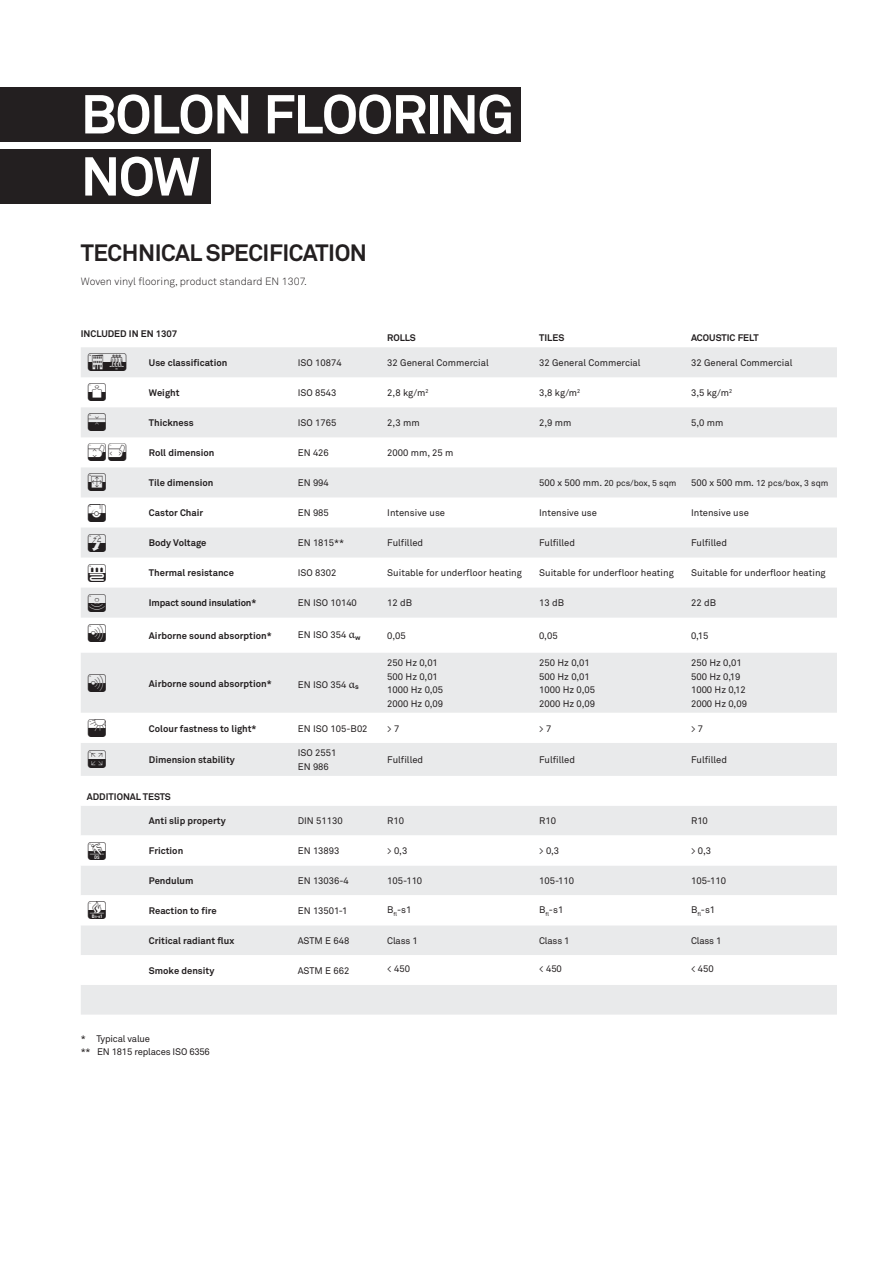
<style>
.page{position:relative;width:893px;height:1263px;background:#fff}
.page>*{position:absolute;margin:0;border:0;box-sizing:border-box;transform-origin:0 0}
.Body_Copy_Style{font:700 54px "Akkurat";letter-spacing:-.03em;color:#fff}
.t1{font:700 23.4px "Akkurat";letter-spacing:-.02em;color:#231f20}
.t2{font:300 10.5px "Akkurat";color:#231f20}
.t3{font:9.45px/13.5px "Akkurat";color:#231f20}
.t4{font:700 9.45px "Akkurat";color:#231f20}
.t5{font:9.45px "Akkurat";letter-spacing:-.02em;color:#231f20}
.t6{font:700 9.45px "Akkurat";letter-spacing:-.02em;color:#231f20}
.t7{font:8.7px "Akkurat";color:#231f20}
.s1{font-size:9.45px}
.s2{font-family:"Minion Pro";font-size:12px}
</style>
<div class="page">
<div style="left:0;top:149px;width:210px;height:55px;background:#231f20"></div>
<div style="left:0;top:87px;width:521px;height:55px;background:#231f20"></div>
<svg style="left:81px;top:347px;width:756px;height:667px;fill:#e9eaeb"></svg>
<svg style="left:81px;top:713px;width:756px;height:272px"></svg>
<svg style="left:88px;top:353px;width:38px;height:18px"></svg>
<svg style="left:88px;top:383px;width:18px;height:18px"></svg>
<svg style="left:88px;top:413px;width:18px;height:18px"></svg>
<svg style="left:88px;top:443px;width:38px;height:18px"></svg>
<svg style="left:88px;top:473px;width:18px;height:18px"></svg>
<svg style="left:88px;top:503px;width:18px;height:18px"></svg>
<svg style="left:88px;top:533px;width:18px;height:18px"></svg>
<svg style="left:88px;top:564px;width:18px;height:18px"></svg>
<svg style="left:88px;top:719px;width:18px;height:18px"></svg>
<svg style="left:88px;top:750px;width:18px;height:18px"></svg>
<svg style="left:88px;top:841px;width:18px;height:18px"></svg>
<svg style="left:88px;top:901px;width:18px;height:18px"></svg>
<svg style="left:88px;top:594px;width:18px;height:18px"></svg>
<svg style="left:88px;top:624px;width:18px;height:18px"></svg>
<svg style="left:88px;top:674px;width:18px;height:18px"></svg>
<p class="Body_Copy_Style" style="left:81px;top:81px;width:435px">BOLON FLOORING</p>
<p class="Body_Copy_Style" style="left:81px;top:143px;width:121px">NOW</p>
<p class="t1" style="left:81px;top:238px;width:288px">TECHNICAL SPECIFICATION</p>
<p class="t2" style="left:81px;top:275px;width:228px">Woven vinyl flooring, product standard EN 1307.</p>
<p class="t4" style="left:81px;top:328px;width:98px">INCLUDED IN EN 1307</p>
<p class="t4" style="left:387px;top:332px;width:30px">ROLLS</p>
<p class="t4" style="left:539px;top:332px;width:27px">TILES</p>
<p class="t4" style="left:691px;top:332px;width:69px">ACOUSTIC FELT</p>
<p class="t4" style="left:149px;top:357px;width:80px">Use classification</p>
<p class="t3" style="left:298px;top:356px;width:45px">ISO 10874</p>
<p class="t3" style="left:387px;top:356px;width:103px">32 General Commercial</p>
<p class="t3" style="left:539px;top:356px;width:103px">32 General Commercial</p>
<p class="t3" style="left:691px;top:356px;width:103px">32 General Commercial</p>
<p class="t4" style="left:149px;top:387px;width:32px">Weight</p>
<p class="t3" style="left:298px;top:386px;width:40px">ISO 8543</p>
<p class="t3" style="left:387px;top:386px;width:43px">2,8 kg/m<sup>2</sup></p>
<p class="t3" style="left:539px;top:386px;width:43px">3,8 kg/m<sup>2</sup></p>
<p class="t3" style="left:691px;top:386px;width:43px">3,5 kg/m<sup>2</sup></p>
<p class="t4" style="left:149px;top:417px;width:46px">Thickness</p>
<p class="t3" style="left:298px;top:416px;width:40px">ISO 1765</p>
<p class="t3" style="left:387px;top:416px;width:34px">2,3 mm</p>
<p class="t3" style="left:539px;top:416px;width:34px">2,9 mm</p>
<p class="t3" style="left:691px;top:416px;width:34px">5,0 mm</p>
<p class="t4" style="left:149px;top:447px;width:67px">Roll dimension</p>
<p class="t3" style="left:298px;top:446px;width:33px">EN 426</p>
<p class="t3" style="left:387px;top:446px;width:68px">2000 mm, 25 m</p>
<p class="t4" style="left:149px;top:477px;width:66px">Tile dimension</p>
<p class="t3" style="left:298px;top:476px;width:33px">EN 994</p>
<p class="t7" style="left:539px;top:478px;width:139px"><span class="s1">500 x 500 mm.</span> 20 pcs/box, 5 sqm</p>
<p class="t7" style="left:691px;top:478px;width:139px"><span class="s1">500 x 500 mm.</span> 12 pcs/box, 3 sqm</p>
<p class="t4" style="left:149px;top:507px;width:56px">Castor Chair</p>
<p class="t3" style="left:298px;top:506px;width:33px">EN 985</p>
<p class="t3" style="left:387px;top:506px;width:59px">Intensive use</p>
<p class="t3" style="left:539px;top:506px;width:59px">Intensive use</p>
<p class="t3" style="left:691px;top:506px;width:59px">Intensive use</p>
<p class="t4" style="left:149px;top:537px;width:59px">Body Voltage</p>
<p class="t3" style="left:298px;top:536px;width:48px">EN 1815**</p>
<p class="t3" style="left:387px;top:536px;width:37px">Fulfilled</p>
<p class="t3" style="left:539px;top:536px;width:37px">Fulfilled</p>
<p class="t3" style="left:691px;top:536px;width:37px">Fulfilled</p>
<p class="t4" style="left:149px;top:567px;width:86px">Thermal resistance</p>
<p class="t3" style="left:298px;top:566px;width:40px">ISO 8302</p>
<p class="t3" style="left:387px;top:566px;width:136px">Suitable for underfloor heating</p>
<p class="t3" style="left:539px;top:566px;width:136px">Suitable for underfloor heating</p>
<p class="t3" style="left:691px;top:566px;width:136px">Suitable for underfloor heating</p>
<p class="t6" style="left:149px;top:597px;width:109px">Impact sound insulation*</p>
<p class="t3" style="left:298px;top:596px;width:61px">EN ISO 10140</p>
<p class="t3" style="left:387px;top:596px;width:26px">12 dB</p>
<p class="t3" style="left:539px;top:596px;width:26px">13 dB</p>
<p class="t3" style="left:691px;top:596px;width:26px">22 dB</p>
<p class="t4" style="left:149px;top:630px;width:124px">Airborne sound absorption*</p>
<p class="t3" style="left:298px;top:627px;width:64px">EN ISO 354 <span class="s2">α</span><sub>w</sub></p>
<p class="t3" style="left:387px;top:629px;width:20px">0,05</p>
<p class="t3" style="left:539px;top:629px;width:20px">0,05</p>
<p class="t3" style="left:691px;top:629px;width:19px">0,15</p>
<p class="t4" style="left:149px;top:677px;width:124px">Airborne sound absorption*</p>
<p class="t3" style="left:298px;top:677px;width:62px">EN ISO 354 <span class="s2">α</span><sub>s</sub></p>
<p class="t3" style="left:387px;top:656px;width:57px">250 Hz 0,01<br>500 Hz 0,01<br>1000 Hz 0,05<br>2000 Hz 0,09</p>
<p class="t3" style="left:539px;top:656px;width:57px">250 Hz 0,01<br>500 Hz 0,01<br>1000 Hz 0,05<br>2000 Hz 0,09</p>
<p class="t3" style="left:691px;top:656px;width:57px">250 Hz 0,01<br>500 Hz 0,19<br>1000 Hz 0,12<br>2000 Hz 0,09</p>
<p class="t4" style="left:149px;top:722px;width:109px">Colour fastness to light*</p>
<p class="t3" style="left:298px;top:721px;width:71px">EN ISO 105-B02</p>
<p class="t3" style="left:387px;top:721px;width:14px">&gt; 7</p>
<p class="t3" style="left:539px;top:721px;width:14px">&gt; 7</p>
<p class="t3" style="left:691px;top:721px;width:14px">&gt; 7</p>
<p class="t4" style="left:149px;top:754px;width:87px">Dimension stability</p>
<p class="t3" style="left:298px;top:746px;width:40px">ISO 2551<br>EN 986</p>
<p class="t3" style="left:387px;top:753px;width:37px">Fulfilled</p>
<p class="t3" style="left:539px;top:753px;width:37px">Fulfilled</p>
<p class="t3" style="left:691px;top:753px;width:37px">Fulfilled</p>
<p class="t4" style="left:87px;top:790px;width:86px">ADDITIONAL TESTS</p>
<p class="t4" style="left:149px;top:815px;width:78px">Anti slip property</p>
<p class="t3" style="left:298px;top:814px;width:46px">DIN 51130</p>
<p class="t3" style="left:387px;top:814px;width:18px">R10</p>
<p class="t3" style="left:539px;top:814px;width:18px">R10</p>
<p class="t3" style="left:691px;top:814px;width:18px">R10</p>
<p class="t4" style="left:149px;top:845px;width:36px">Friction</p>
<p class="t3" style="left:298px;top:844px;width:43px">EN 13893</p>
<p class="t3" style="left:387px;top:844px;width:22px">&gt; 0,3</p>
<p class="t3" style="left:539px;top:844px;width:22px">&gt; 0,3</p>
<p class="t3" style="left:691px;top:844px;width:22px">&gt; 0,3</p>
<p class="t4" style="left:149px;top:875px;width:46px">Pendulum</p>
<p class="t3" style="left:298px;top:874px;width:53px">EN 13036-4</p>
<p class="t3" style="left:387px;top:874px;width:36px">105-110</p>
<p class="t3" style="left:539px;top:874px;width:36px">105-110</p>
<p class="t3" style="left:691px;top:874px;width:36px">105-110</p>
<p class="t4" style="left:149px;top:905px;width:69px">Reaction to fire</p>
<p class="t3" style="left:298px;top:904px;width:51px">EN 13501-1</p>
<p class="t3" style="left:387px;top:902px;width:26px">B<sub>fl</sub>-s1</p>
<p class="t3" style="left:539px;top:902px;width:26px">B<sub>fl</sub>-s1</p>
<p class="t3" style="left:691px;top:902px;width:26px">B<sub>fl</sub>-s1</p>
<p class="t4" style="left:149px;top:935px;width:87px">Critical radiant flux</p>
<p class="t3" style="left:298px;top:934px;width:53px">ASTM E 648</p>
<p class="t3" style="left:387px;top:934px;width:32px">Class 1</p>
<p class="t3" style="left:539px;top:934px;width:32px">Class 1</p>
<p class="t3" style="left:691px;top:934px;width:32px">Class 1</p>
<p class="t4" style="left:149px;top:964px;width:67px">Smoke density</p>
<p class="t3" style="left:298px;top:963px;width:53px">ASTM E 662</p>
<p class="t3" style="left:387px;top:962px;width:24px">&lt; 450</p>
<p class="t3" style="left:539px;top:962px;width:24px">&lt; 450</p>
<p class="t3" style="left:691px;top:962px;width:24px">&lt; 450</p>
<p class="t5" style="left:81px;top:1032px;width:71px">* Typical value</p>
<p class="t5" style="left:81px;top:1046px;width:131px">** EN 1815 replaces ISO 6356</p>
</div>
